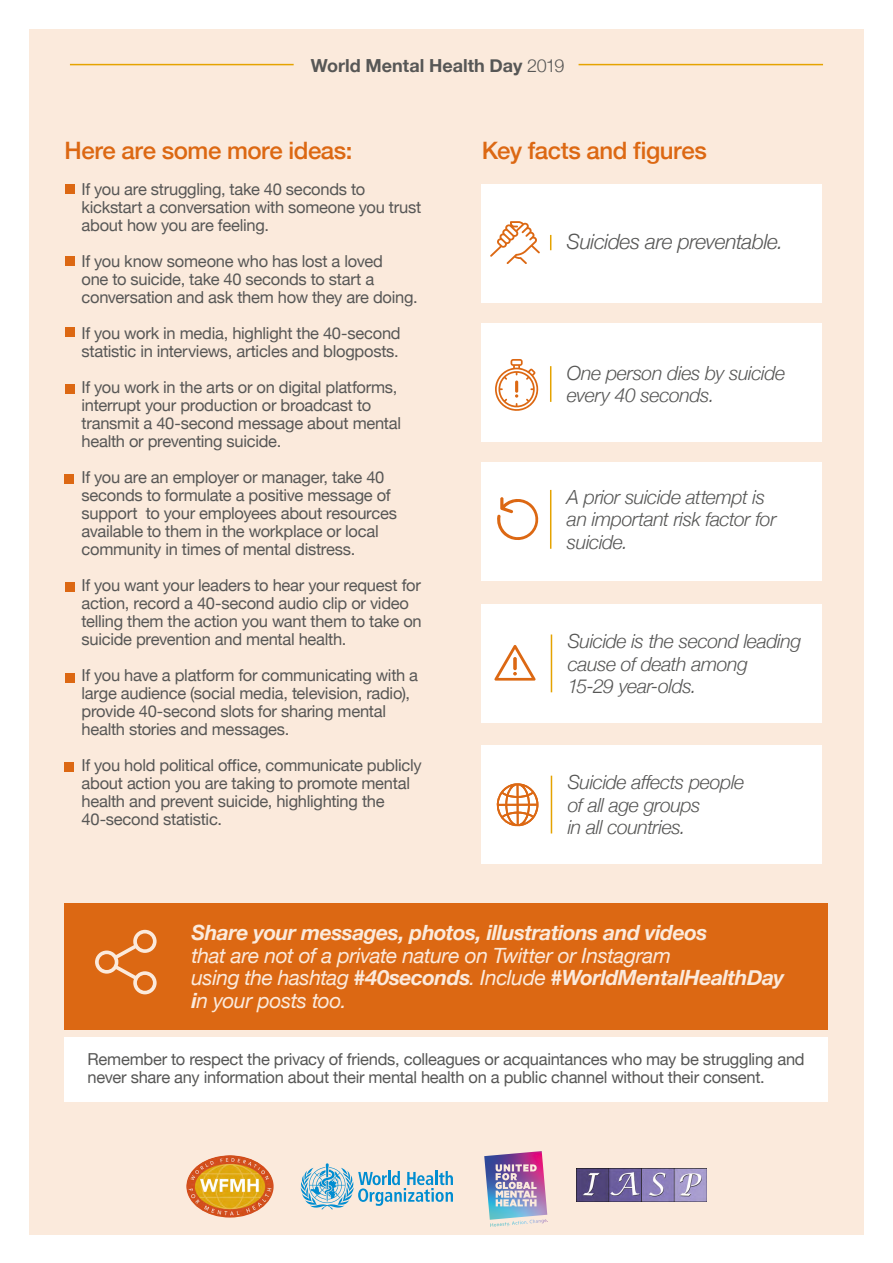
<style>
.page{position:relative;width:893px;height:1263px;background:#fff}
.page>*{position:absolute;margin:0;border:0;box-sizing:border-box;transform-origin:0 0}
.t1{font:500 24px "Helvetica Neue";letter-spacing:-.02em;color:#dc6813}
.t2{font:italic 21px/22.5px "Helvetica Neue";letter-spacing:-.02em;color:#fbeadc}
.t3{font:italic 700 21px "Helvetica Neue";letter-spacing:-.02em;color:#fbeadc}
.t4{font:italic 300 21px "Helvetica Neue";letter-spacing:-.02em;color:#575756}
.t5{font:italic 300 19.5px/22.5px "Helvetica Neue";letter-spacing:-.02em;color:#575756}
.t6{font:700 18px "Helvetica Neue";color:#575756}
.t7{font:16.5px/18px "Helvetica Neue";letter-spacing:-.015em;color:#575756}
.s1{font-weight:300}
.s2{font-weight:700}
</style>
<div class="page">
<div style="left:29px;top:29px;width:835px;height:1205px;background:#fbeadc"></div>
<div style="left:482px;top:604px;width:340px;height:118px;background:#fff"></div>
<hr style="left:551px;top:634px;width:1px;height:58px;background:#e5a300">
<svg style="left:494px;top:645px;width:42px;height:36px"></svg>
<div style="left:482px;top:745px;width:340px;height:118px;background:#fff"></div>
<hr style="left:551px;top:776px;width:1px;height:57px;background:#e5a300">
<div style="left:65px;top:1037px;width:763px;height:64px;background:#fff"></div>
<div style="left:65px;top:184px;width:9px;height:10px;background:#dc6813"></div>
<div style="left:65px;top:257px;width:9px;height:9px;background:#dc6813"></div>
<div style="left:65px;top:328px;width:9px;height:9px;background:#dc6813"></div>
<div style="left:65px;top:384px;width:9px;height:10px;background:#dc6813"></div>
<div style="left:65px;top:474px;width:9px;height:9px;background:#dc6813"></div>
<div style="left:65px;top:762px;width:9px;height:10px;background:#dc6813"></div>
<div style="left:65px;top:582px;width:9px;height:10px;background:#dc6813"></div>
<div style="left:65px;top:673px;width:9px;height:9px;background:#dc6813"></div>
<div style="left:65px;top:903px;width:763px;height:127px;background:#dc6813"></div>
<svg style="left:95px;top:930px;width:62px;height:64px"></svg>
<hr style="left:70px;top:64px;width:224px;height:1px;background:#e5a300">
<hr style="left:579px;top:64px;width:244px;height:1px;background:#e5a300">
<div style="left:482px;top:324px;width:340px;height:118px;background:#fff"></div>
<hr style="left:550px;top:366px;width:1px;height:36px;background:#e5a300">
<svg style="left:495px;top:359px;width:44px;height:52px"></svg>
<div style="left:482px;top:463px;width:340px;height:118px;background:#fff"></div>
<hr style="left:550px;top:490px;width:1px;height:59px;background:#e5a300">
<svg style="left:497px;top:497px;width:42px;height:43px"></svg>
<div style="left:482px;top:184px;width:340px;height:118px;background:#fff"></div>
<svg style="left:550px;top:235px;width:1px;height:15px"></svg>
<svg style="left:490px;top:221px;width:50px;height:43px"></svg>
<svg style="left:496px;top:783px;width:42px;height:43px"></svg>
<svg style="left:300px;top:1163px;width:153px;height:46px"></svg>
<img style="left:186px;top:1155px;width:88px;height:62px">
<img style="left:484px;top:1151px;width:63px;height:69px">
<img style="left:576px;top:1168px;width:131px;height:33px">
<p class="t6" style="left:311px;top:51px;width:255px">World Mental Health Day <span class="s1">2019</span></p>
<h1 class="t1" style="left:65px;top:131px;width:289px">Here are some more ideas:</h1>
<p class="t7" style="left:82px;top:181px;width:341px">If you are struggling, take 40 seconds to kickstart a conversation with someone you trust about how you are feeling.</p>
<p class="t7" style="left:82px;top:253px;width:338px">If you know someone who has lost a loved<br>one to suicide, take 40 seconds to start a conversation and ask them how they are doing.</p>
<p class="t7" style="left:82px;top:325px;width:321px">If you work in media, highlight the 40-second statistic in interviews, articles and blogposts.</p>
<p class="t7" style="left:82px;top:379px;width:321px">If you work in the arts or on digital platforms, interrupt your production or broadcast to transmit a 40-second message about mental health or preventing suicide.</p>
<p class="t7" style="left:82px;top:469px;width:317px">If you are an employer or manager, take 40 seconds to formulate a positive message of support to your employees about resources available to them in the workplace or local community in times of mental distress.</p>
<p class="t7" style="left:82px;top:577px;width:342px">If you want your leaders to hear your request for action, record a 40-second audio clip or video telling them the action you want them to take on suicide prevention and mental health.</p>
<p class="t7" style="left:82px;top:667px;width:338px">If you have a platform for communicating with a large audience (social media, television, radio), provide 40-second slots for sharing mental health stories and messages.</p>
<p class="t7" style="left:82px;top:757px;width:342px">If you hold political office, communicate publicly about action you are taking to promote mental health and prevent suicide, highlighting the 40-second statistic.</p>
<h1 class="t1" style="left:482px;top:131px;width:227px">Key facts and figures</h1>
<p class="t4" style="left:567px;top:225px;width:218px">Suicides are preventable.</p>
<p class="t5" style="left:567px;top:360px;width:220px">One person dies by suicide every 40 seconds.</p>
<p class="t5" style="left:567px;top:484px;width:211px">A prior suicide attempt is an important risk factor for suicide.</p>
<p class="t5" style="left:568px;top:629px;width:235px">Suicide is the second leading cause of death among<br>15-29 year-olds.</p>
<p class="t5" style="left:568px;top:770px;width:178px">Suicide affects people of all age groups<br>in all countries.</p>
<p class="t3" style="left:191px;top:916px;width:517px">Share your messages, photos, illustrations and videos</p>
<p class="t2" style="left:191px;top:945px;width:595px">that are not of a private nature on Twitter or Instagram<br>using the hashtag <span class="s2">#40seconds</span>. Include <span class="s2">#WorldMentalHealthDay i</span>n your posts too.</p>
<p class="t7" style="left:88px;top:1051px;width:718px">Remember to respect the privacy of friends, colleagues or acquaintances who may be struggling and never share any information about their mental health on a public channel without their consent.</p>
</div>
